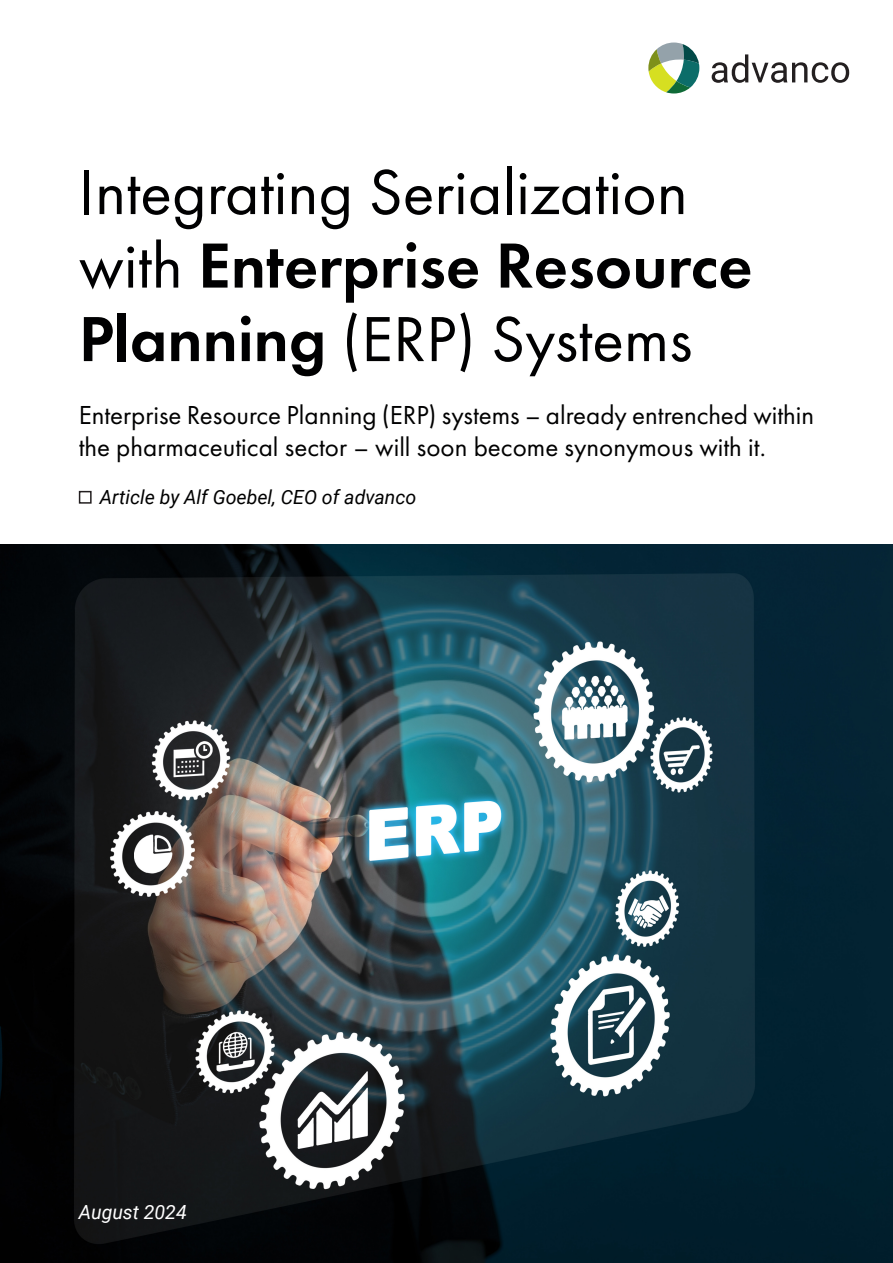
<style>
.page{position:relative;width:893px;height:1263px;background:#fff}
.page>*{position:absolute;margin:0;border:0;box-sizing:border-box;transform-origin:0 0}
.t1{font:66px/73.5px "Futura PT";color:#000001}
.t2{font:27px/32.4px "Futura PT";color:#000001}
.t3{font:italic 19.5px "Roboto";color:#000001}
.t4{font:italic 19.5px "Roboto";color:#fff}
.s1{font-weight:600}
</style>
<div class="page">
<img style="left:0;top:544px;width:893px;height:719px">
<svg style="left:712px;top:54px;width:137px;height:29px"></svg>
<svg style="left:648px;top:43px;width:51px;height:50px"></svg>
<div style="left:79px;top:491px;width:13px;height:13px;border:2px solid #231f20"></div>
<p class="t1" style="left:79px;top:155px;width:675px">Integrating Serialization with <span class="s1">Enterprise Resource<br>Planning</span> (ERP) Systems</p>
<p class="t2" style="left:79px;top:398px;width:737px">Enterprise Resource Planning (ERP) systems – already entrenched within the pharmaceutical sector – will soon become synonymous with it.</p>
<p class="t3" style="left:100px;top:483px;width:318px">Article by Alf Goebel, CEO of advanco</p>
<p class="t4" style="left:79px;top:1198px;width:109px">August 2024</p>
</div>
